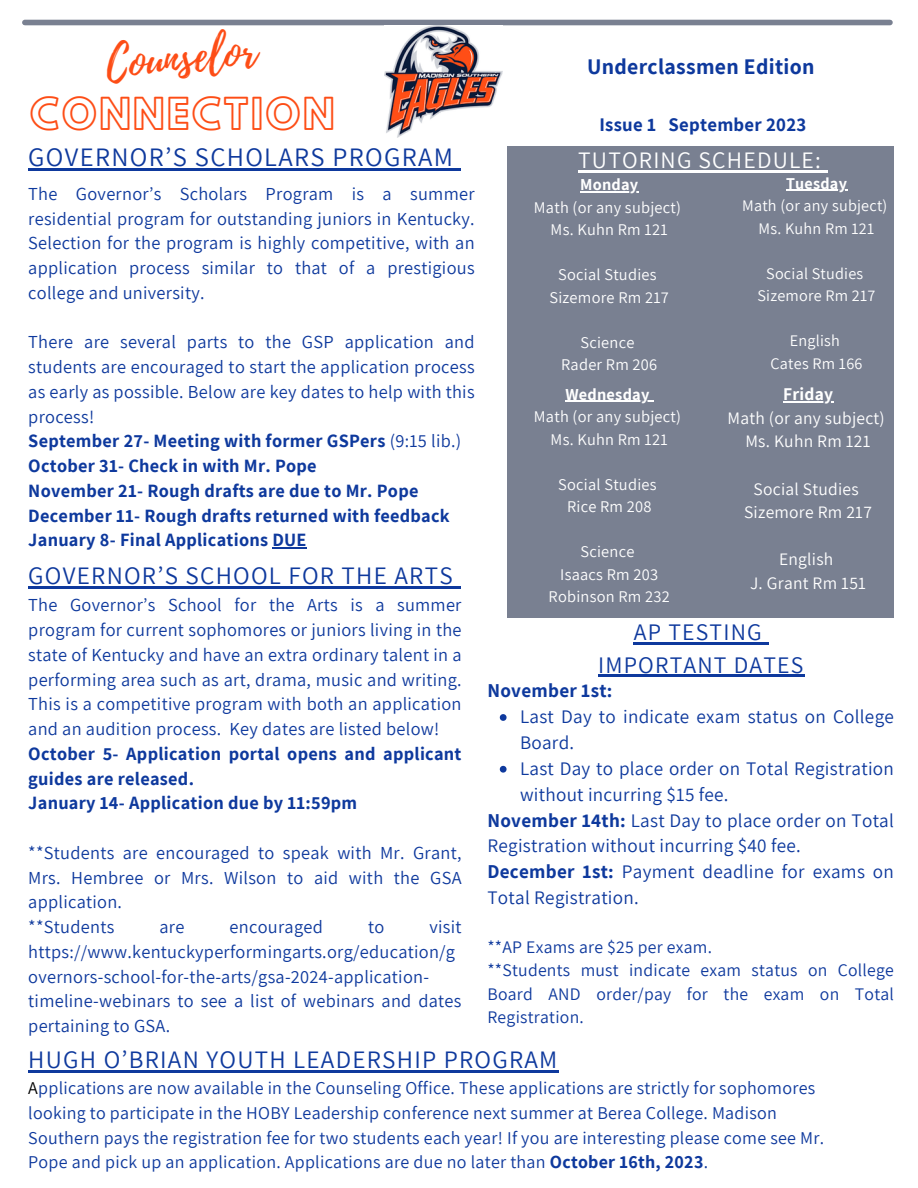
<style>
.page{position:relative;width:918px;height:1188px;background:#fff}
.page>*{position:absolute;margin:0;border:0;box-sizing:border-box;transform-origin:0 0}
.t1{font:45.15px "Playlist Script";color:#fd4d16}
.t2{font:37.95px "Hussar Ekologiczne 1";letter-spacing:.06em;color:#fd4d16}
.t3{font:26.55px "Assistant";letter-spacing:.05em;color:#0e399d}
.t4{font:25.05px "Assistant";letter-spacing:.05em;color:#0e399d}
.t5{font:23.7px "Assistant";letter-spacing:.05em;color:#0e399d}
.t6{font:23.7px "Assistant";letter-spacing:.05em;color:#fff}
.t7{font:700 21.75px "Assistant";letter-spacing:.015em;color:#0e399d}
.t8{font:19.2px/25.8px "Assistant";letter-spacing:.015em;color:#0e399d}
.t9{font:700 19.2px "Assistant";letter-spacing:.015em;color:#0e399d}
.t10{font:700 18.75px "Assistant";letter-spacing:.015em;color:#0e399d}
.t11{font:18.3px/24.8px "Assistant";letter-spacing:.015em;color:#0e399d;text-align:justify}
.t12{font:700 18.3px/24.8px "Assistant";letter-spacing:.015em;color:#0e399d}
.t13{font:18px/24.8px "Assistant";letter-spacing:.015em;color:#0e399d}
.t14{font:17.7px/23.7px "Assistant";letter-spacing:.015em;color:#0e399d;text-align:justify}
.t15{font:17.55px "Assistant";letter-spacing:.015em;color:#fff}
.t16{font:700 17.55px "Assistant";letter-spacing:.015em;color:#fff}
.t17{font:16.35px "Assistant";letter-spacing:.015em;color:#fff}
.t18{font:700 16.35px "Assistant";letter-spacing:.015em;color:#fff}
.t19{font:16.2px "Assistant";letter-spacing:.015em;color:#fff}
.t20{font:700 16.2px "Assistant";letter-spacing:.015em;color:#fff}
.s1{font-weight:400}
.s2{font-weight:700}
.s3{color:#000}
</style>
<div class="page">
<div style="left:507px;top:147px;width:387px;height:471px;background:#798091"></div>
<div style="left:25px;top:20px;width:865px;height:5px;background:#798091"></div>
<img style="left:385px;top:25px;width:118px;height:113px">
<hr style="left:28px;top:168px;width:426px;height:3px;background:#0e399d">
<svg style="left:454px;top:168px;width:7px;height:3px"></svg>
<hr style="left:634px;top:642px;width:129px;height:3px;background:#0e399d">
<svg style="left:763px;top:642px;width:6px;height:3px"></svg>
<hr style="left:598px;top:675px;width:207px;height:2px;background:#0e399d">
<hr style="left:272px;top:548px;width:35px;height:1px;background:#0e399d">
<svg style="left:500px;top:714px;width:7px;height:7px"></svg>
<svg style="left:500px;top:766px;width:7px;height:7px"></svg>
<hr style="left:578px;top:170px;width:244px;height:2px;background:#fff">
<svg style="left:822px;top:170px;width:6px;height:2px"></svg>
<hr style="left:580px;top:191px;width:59px;height:1px;background:#fff">
<hr style="left:786px;top:190px;width:61px;height:1px;background:#fff">
<hr style="left:783px;top:401px;width:50px;height:1px;background:#fff">
<hr style="left:565px;top:401px;width:85px;height:1px;background:#fff">
<hr style="left:28px;top:586px;width:426px;height:2px;background:#0e399d">
<svg style="left:454px;top:586px;width:6px;height:2px"></svg>
<hr style="left:28px;top:1070px;width:531px;height:2px;background:#0e399d">
<p class="t1" style="left:103px;top:32px;width:153px;rotate:-5deg">Counselor</p>
<p class="t2" style="left:30px;top:98px;width:306px">CONNECTION</p>
<p class="t7" style="left:587px;top:52px;width:229px">Underclassmen Edition</p>
<p class="t10" style="left:599px;top:112px;width:208px">Issue 1 September 2023</p>
<p class="t3" style="left:28px;top:139px;width:426px">GOVERNOR’S SCHOLARS PROGRAM</p>
<p class="t6" style="left:578px;top:144px;width:244px">TUTORING SCHEDULE:</p>
<p class="t18" style="left:580px;top:174px;width:60px">Monday</p>
<p class="t17" style="left:534px;top:196px;width:149px">Math (or any subject)</p>
<p class="t17" style="left:551px;top:219px;width:119px">Ms. Kuhn Rm 121</p>
<p class="t17" style="left:558px;top:264px;width:100px">Social Studies</p>
<p class="t17" style="left:549px;top:286px;width:121px">Sizemore Rm 217</p>
<p class="t17" style="left:581px;top:331px;width:55px">Science</p>
<p class="t17" style="left:561px;top:354px;width:98px">Rader Rm 206</p>
<p class="t20" style="left:786px;top:172px;width:62px">Tuesday</p>
<p class="t19" style="left:742px;top:195px;width:147px">Math (or any subject)</p>
<p class="t19" style="left:759px;top:217px;width:117px">Ms. Kuhn Rm 121</p>
<p class="t19" style="left:766px;top:262px;width:99px">Social Studies</p>
<p class="t19" style="left:757px;top:285px;width:120px">Sizemore Rm 217</p>
<p class="t19" style="left:790px;top:330px;width:52px">English</p>
<p class="t19" style="left:771px;top:352px;width:94px">Cates Rm 166</p>
<p class="t16" style="left:783px;top:382px;width:52px">Friday</p>
<p class="t15" style="left:727px;top:406px;width:159px">Math (or any subject)</p>
<p class="t15" style="left:745px;top:429px;width:127px">Ms. Kuhn Rm 121</p>
<p class="t15" style="left:754px;top:477px;width:107px">Social Studies</p>
<p class="t15" style="left:744px;top:500px;width:129px">Sizemore Rm 217</p>
<p class="t15" style="left:779px;top:547px;width:56px">English</p>
<p class="t15" style="left:750px;top:571px;width:118px">J. Grant Rm 151</p>
<p class="t11" style="left:28px;top:181px;width:448px">The Governor’s Scholars Program is a summer residential program for outstanding juniors in Kentucky.<br>Selection for the program is highly competitive, with an application process similar to that of a prestigious college and university.</p>
<p class="t11" style="left:28px;top:329px;width:448px">There are several parts to the GSP application and students are encouraged to start the application process as early as possible. Below are key dates to help with this process!</p>
<p class="t12" style="left:28px;top:428px;width:435px">September 27- Meeting with former GSPers <span class="s1">(9:15 lib.)</span></p>
<p class="t12" style="left:28px;top:453px;width:290px">October 31- Check in with Mr. Pope</p>
<p class="t12" style="left:28px;top:478px;width:392px">November 21- Rough drafts are due to Mr. Pope</p>
<p class="t12" style="left:28px;top:503px;width:423px">December 11- Rough drafts returned with feedback</p>
<p class="t12" style="left:28px;top:527px;width:280px">January 8- Final Applications DUE</p>
<p class="t18" style="left:565px;top:383px;width:86px">Wednesday</p>
<p class="t17" style="left:534px;top:405px;width:149px">Math (or any subject)</p>
<p class="t17" style="left:551px;top:428px;width:119px">Ms. Kuhn Rm 121</p>
<p class="t17" style="left:558px;top:473px;width:100px">Social Studies</p>
<p class="t17" style="left:567px;top:495px;width:86px">Rice Rm 208</p>
<p class="t17" style="left:581px;top:540px;width:55px">Science</p>
<p class="t17" style="left:560px;top:563px;width:99px">Isaacs Rm 203</p>
<p class="t17" style="left:549px;top:585px;width:123px">Robinson Rm 232</p>
<p class="t4" style="left:28px;top:558px;width:426px">GOVERNOR’S SCHOOL FOR THE ARTS</p>
<p class="t11" style="left:28px;top:592px;width:435px">The Governor’s School for the Arts is a summer program for current sophomores or juniors living in the state of Kentucky and have an extra ordinary talent in a performing area such as art, drama, music and writing.<br>This is a competitive program with both an application and an audition process. Key dates are listed below!</p>
<p class="t12" style="left:28px;top:741px;width:435px">October 5- Application portal opens and applicant guides are released.</p>
<p class="t12" style="left:28px;top:790px;width:330px">January 14- Application due by 11:59pm</p>
<p class="t11" style="left:28px;top:840px;width:435px">**Students are encouraged to speak with Mr. Grant, Mrs. Hembree or Mrs. Wilson to aid with the GSA application.</p>
<p class="t11" style="left:28px;top:914px;width:88px">**Students</p>
<p class="t11" style="left:159px;top:914px;width:26px">are</p>
<p class="t11" style="left:230px;top:914px;width:95px">encouraged</p>
<p class="t11" style="left:368px;top:914px;width:18px">to</p>
<p class="t5" style="left:634px;top:616px;width:129px">AP TESTING</p>
<p class="t5" style="left:598px;top:648px;width:207px">IMPORTANT DATES</p>
<p class="t9" style="left:487px;top:678px;width:127px">November 1st:</p>
<p class="t8" style="left:520px;top:703px;width:375px">Last Day to indicate exam status on College<br>Board.</p>
<p class="t8" style="left:520px;top:755px;width:375px">Last Day to place order on Total Registration without incurring $15 fee.</p>
<p class="t8" style="left:487px;top:807px;width:408px"><span class="s2">November 14th:</span> Last Day to place order on Total<br>Registration without incurring $40 fee.</p>
<p class="t8" style="left:487px;top:858px;width:408px"><span class="s2">December 1st:</span> Payment deadline for exams on<br>Total Registration.</p>
<p class="t14" style="left:487px;top:934px;width:226px">**AP Exams are $25 per exam.</p>
<p class="t14" style="left:487px;top:958px;width:408px">**Students must indicate exam status on College Board AND order/pay for the exam on Total Registration.</p>
<p class="t11" style="left:28px;top:914px;width:435px;text-align:left;text-indent:401px">visit https://www.kentuckyperformingarts.org/education/g overnors-school-for-the-arts/gsa-2024-application&shy;timeline-webinars to see a list of webinars and dates pertaining to GSA.</p>
<p class="t4" style="left:28px;top:1042px;width:531px">HUGH O’BRIAN YOUTH LEADERSHIP PROGRAM</p>
<p class="t13" style="left:28px;top:1075px;width:797px"><span class="s3">A</span>pplications are now available in the Counseling Office. These applications are strictly for sophomores looking to participate in the HOBY Leadership conference next summer at Berea College. Madison Southern pays the registration fee for two students each year! If you are interesting please come see Mr.<br>Pope and pick up an application. Applications are due no later than <span class="s2">October 16th, 2023</span>.</p>
</div>
